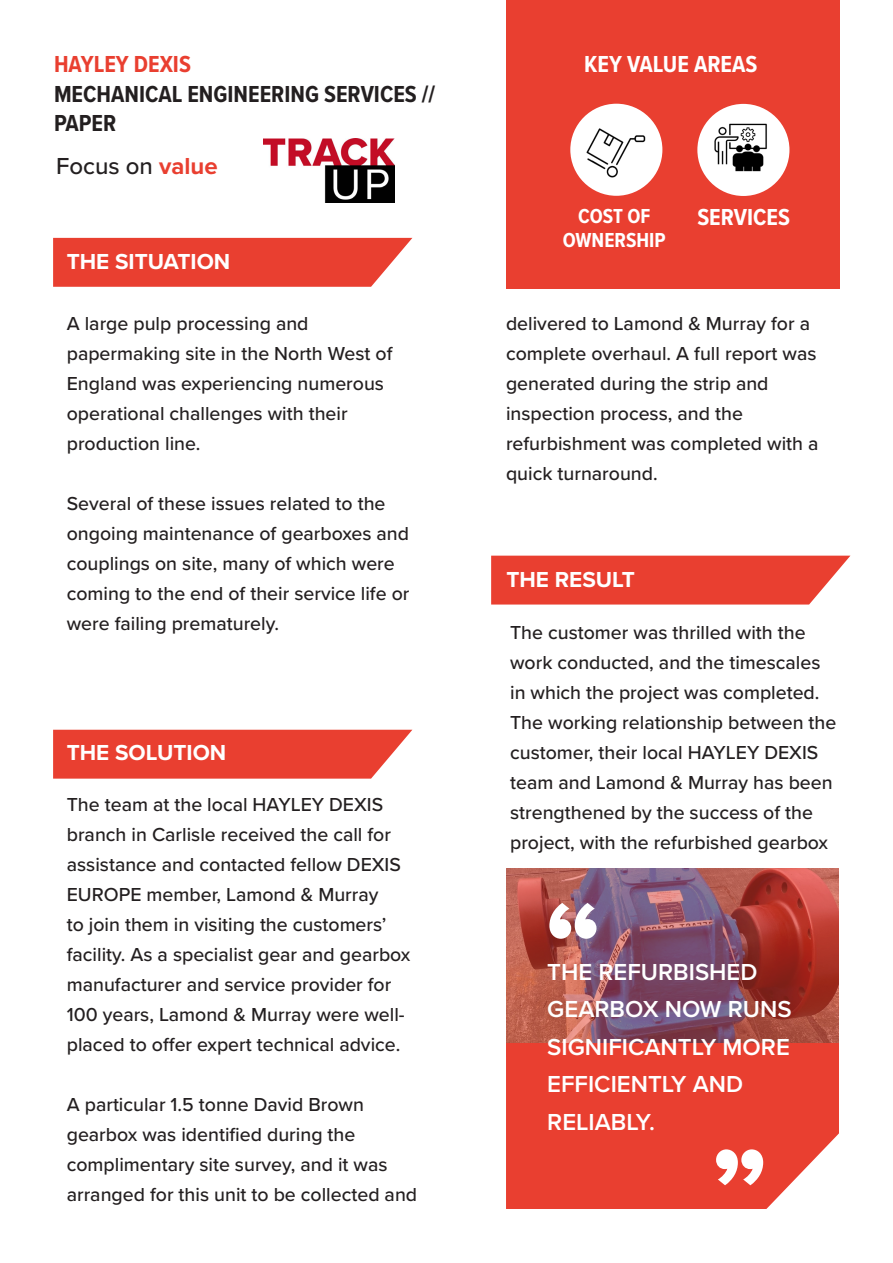
<style>
.page{position:relative;width:893px;height:1263px;background:#fff}
.page>*{position:absolute;margin:0;border:0;box-sizing:border-box;transform-origin:0 0}
.t1{font:112.5px "Proxima Nova Extrabld";color:#fff}
.t2{font:600 24px/37.5px "Proxima Nova";color:#fff}
.t3{font:700 24px/28.8px "Proxima Nova Cond";color:#231f20}
.t4{font:700 24px "Proxima Nova Cond";color:#fff}
.t5{font:500 24px "Proxima Nova";color:#231f20}
.t6{font:700 24px "Proxima Nova Cond";color:#e93f30}
.t7{font:700 22.5px "Proxima Nova";color:#fff}
.t8{font:700 21px/24px "Proxima Nova Cond";color:#fff;text-align:center}
.t9{font:500 19.5px/30px "Proxima Nova";color:#231f20}
.s1{font-weight:700;color:#e93f30}
</style>
<div class="page">
<div style="left:506px;top:0;width:334px;height:289px;background:#e93f30"></div>
<div style="left:491px;top:556px;width:359px;height:48px;background:#e93f30"></div>
<svg style="left:53px;top:730px;width:359px;height:49px;background:#ea4b3d"></svg>
<svg style="left:53px;top:238px;width:359px;height:49px;background:#ea4a3c"></svg>
<div style="left:506px;top:1057px;width:333px;height:152px;background:#e93f30"></div>
<svg style="left:506px;top:868px;width:333px;height:189px;background:#9f4d53"></svg>
<div style="left:570px;top:104px;width:92px;height:92px;background:#fff;border-radius:50%"></div>
<img style="left:580px;top:115px;width:69px;height:65px">
<img style="left:264px;top:138px;width:131px;height:65px">
<div style="left:697px;top:104px;width:92px;height:92px;background:#fff;border-radius:50%"></div>
<img style="left:707px;top:115px;width:69px;height:65px">
<p class="t6" style="left:54px;top:46px;width:138px">HAYLEY DEXIS</p>
<p class="t3" style="left:54px;top:79px;width:383px">MECHANICAL ENGINEERING SERVICES //<br>PAPER</p>
<p class="t5" style="left:56px;top:148px;width:163px">Focus on <span class="s1">value</span></p>
<p class="t7" style="left:67px;top:245px;width:165px">THE SITUATION</p>
<p class="t9" style="left:67px;top:308px;width:327px">A large pulp processing and papermaking site in the North West of<br>England was experiencing numerous operational challenges with their production line.</p>
<p class="t9" style="left:67px;top:488px;width:344px">Several of these issues related to the ongoing maintenance of gearboxes and couplings on site, many of which were coming to the end of their service life or were failing prematurely.</p>
<p class="t7" style="left:67px;top:736px;width:161px">THE SOLUTION</p>
<p class="t9" style="left:67px;top:789px;width:345px">The team at the local HAYLEY DEXIS branch in Carlisle received the call for assistance and contacted fellow DEXIS EUROPE member, Lamond &amp; Murray<br>to join them in visiting the customers’ facility. As a specialist gear and gearbox manufacturer and service provider for 100 years, Lamond &amp; Murray were well&shy;placed to offer expert technical advice.</p>
<p class="t9" style="left:67px;top:1089px;width:352px">A particular 1.5 tonne David Brown gearbox was identified during the complimentary site survey, and it was arranged for this unit to be collected and</p>
<p class="t4" style="left:584px;top:46px;width:175px">KEY VALUE AREAS</p>
<p class="t8" style="left:563px;top:203px;width:105px">COST OF<br>OWNERSHIP</p>
<p class="t4" style="left:697px;top:199px;width:94px">SERVICES</p>
<p class="t9" style="left:506px;top:308px;width:312px">delivered to Lamond &amp; Murray for a complete overhaul. A full report was generated during the strip and</p>
<p class="t9" style="left:506px;top:398px;width:314px">inspection process, and the refurbishment was completed with a quick turnaround.</p>
<p class="t7" style="left:506px;top:563px;width:130px">THE RESULT</p>
<p class="t9" style="left:510px;top:616px;width:328px">The customer was thrilled with the work conducted, and the timescales in which the project was completed.<br>The working relationship between the customer, their local HAYLEY DEXIS team and Lamond &amp; Murray has been strengthened by the success of the project, with the refurbished gearbox</p>
<p class="t1" style="left:546px;top:858px;width:57px">“</p>
<p class="t2" style="left:547px;top:952px;width:246px">THE REFURBISHED<br>GEARBOX NOW RUNS<br>SIGNIFICANTLY MORE<br>EFFICIENTLY AND<br>RELIABLY.</p>
<p class="t1" style="left:767px;top:1230px;width:57px;rotate:-180deg">“</p>
</div>
